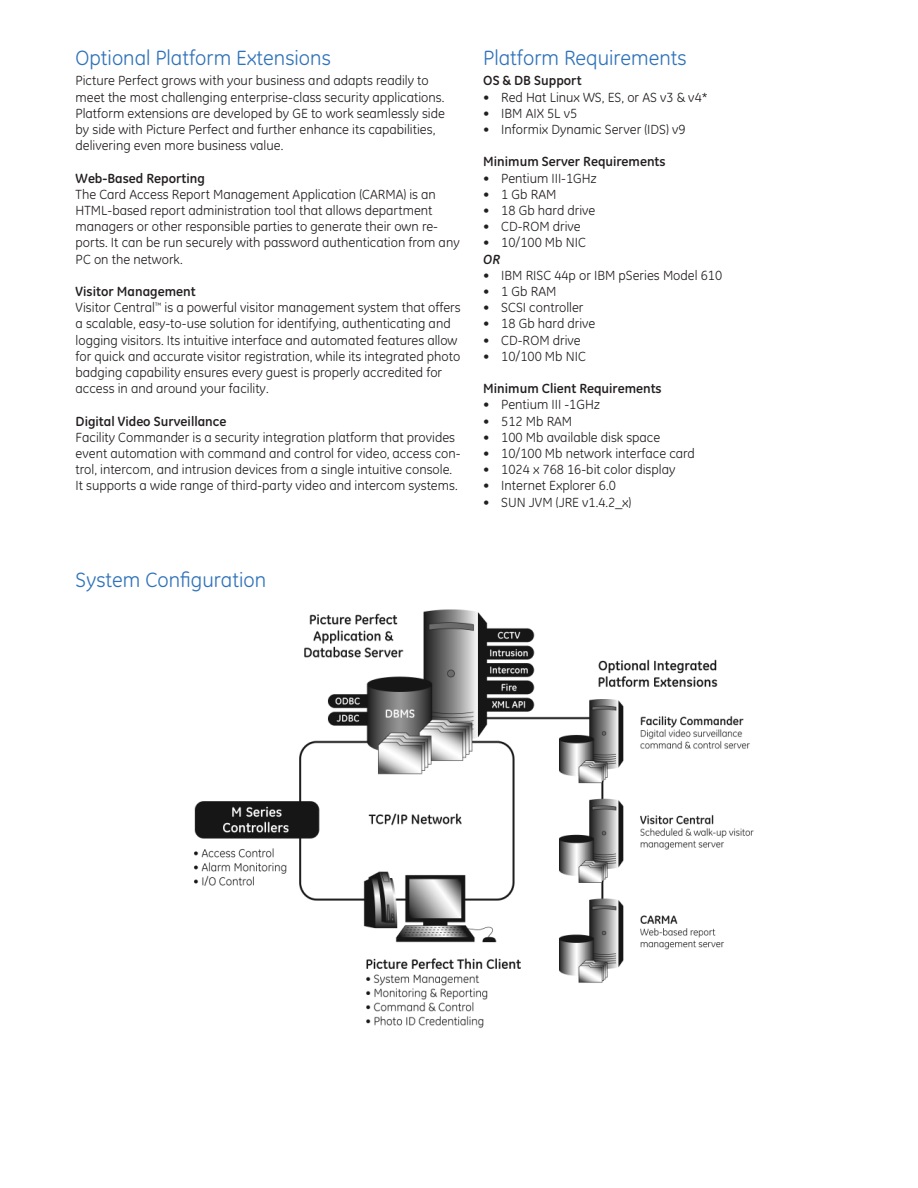
<style>
.page{position:relative;width:918px;height:1188px;background:#fff}
.page>*{position:absolute;margin:0;border:0;box-sizing:border-box;transform-origin:0 0}
.HEAD{font:21px "GE Inspira";color:#3073ba}
.BODY{font:13.5px/16.2px "GE Inspira";color:#231f20;text-align:justify}
.Features{font:13.5px "GE Inspira";color:#231f20}
.BODY-2{font:700 13.5px "GE Inspira";color:#231f20}
.BODY-3{font:italic 700 13.5px "GE Inspira";color:#231f20}
</style>
<div class="page">
<img style="left:194px;top:609px;width:560px;height:419px">
<p class="HEAD" style="left:76px;top:46px;width:257px">Optional Platform Extensions</p>
<p class="BODY" style="left:76px;top:73px;width:371px;text-align:left">Picture Perfect grows with your business and adapts readily to meet the most challenging enterprise-class security applications.<br>Platform extensions are developed by GE to work seamlessly side by side with Picture Perfect and further enhance its capabilities, delivering even more business value.</p>
<p class="BODY-2" style="left:76px;top:169px;width:131px">Web-Based Reporting</p>
<p class="BODY" style="left:76px;top:186px;width:386px;text-align:left">The Card Access Report Management Application (CARMA) is an HTML-based report administration tool that allows department managers or other responsible parties to generate their own re&shy;ports. It can be run securely with password authentication from any PC on the network.</p>
<p class="BODY-2" style="left:76px;top:283px;width:121px">Visitor Management</p>
<p class="BODY" style="left:76px;top:300px;width:387px;text-align:left">Visitor Central<sup>™</sup> is a powerful visitor management system that offers a scalable, easy-to-use solution for identifying, authenticating and logging visitors. Its intuitive interface and automated features allow for quick and accurate visitor registration, while its integrated photo badging capability ensures every guest is properly accredited for access in and around your facility.</p>
<p class="BODY-2" style="left:76px;top:412px;width:152px">Digital Video Surveillance</p>
<p class="BODY" style="left:76px;top:429px;width:387px;text-align:left">Facility Commander is a security integration platform that provides event automation with command and control for video, access con&shy;trol, intercom, and intrusion devices from a single intuitive console.<br>It supports a wide range of third-party video and intercom systems.</p>
<p class="HEAD" style="left:483px;top:46px;width:205px">Platform Requirements</p>
<p class="BODY-2" style="left:483px;top:72px;width:100px">OS &amp; DB Support</p>
<p class="Features" style="left:501px;top:89px;width:208px">Red Hat Linux WS, ES, or AS v3 &amp; v4*</p>
<p class="Features" style="left:501px;top:106px;width:77px">IBM AIX 5L v5</p>
<p class="Features" style="left:501px;top:122px;width:186px">Informix Dynamic Server (IDS) v9</p>
<p class="BODY-2" style="left:483px;top:153px;width:184px">Minimum Server Requirements</p>
<p class="Features" style="left:501px;top:170px;width:97px">Pentium III-1GHz</p>
<p class="Features" style="left:501px;top:187px;width:57px">1 Gb RAM</p>
<p class="Features" style="left:501px;top:203px;width:96px">18 Gb hard drive</p>
<p class="Features" style="left:501px;top:219px;width:81px">CD-ROM drive</p>
<p class="Features" style="left:501px;top:235px;width:86px">10/100 Mb NIC</p>
<p class="BODY-3" style="left:483px;top:250px;width:18px">OR</p>
<p class="Features" style="left:501px;top:268px;width:222px">IBM RISC 44p or IBM pSeries Model 610</p>
<p class="Features" style="left:501px;top:284px;width:57px">1 Gb RAM</p>
<p class="Features" style="left:501px;top:300px;width:84px">SCSI controller</p>
<p class="Features" style="left:501px;top:316px;width:96px">18 Gb hard drive</p>
<p class="Features" style="left:501px;top:332px;width:81px">CD-ROM drive</p>
<p class="Features" style="left:501px;top:349px;width:86px">10/100 Mb NIC</p>
<p class="BODY-2" style="left:483px;top:380px;width:180px">Minimum Client Requirements</p>
<p class="Features" style="left:501px;top:397px;width:100px">Pentium III -1GHz</p>
<p class="Features" style="left:501px;top:413px;width:73px">512 Mb RAM</p>
<p class="Features" style="left:501px;top:430px;width:161px">100 Mb available disk space</p>
<p class="Features" style="left:501px;top:446px;width:195px">10/100 Mb network interface card</p>
<p class="Features" style="left:501px;top:462px;width:176px">1024 x 768 16-bit color display</p>
<p class="Features" style="left:501px;top:478px;width:116px">Internet Explorer 6.0</p>
<p class="Features" style="left:501px;top:494px;width:132px">SUN JVM (JRE v1.4.2_x)</p>
<p class="BODY" style="left:483px;top:89px;width:8px">• • •</p>
<p class="BODY" style="left:483px;top:170px;width:8px">• • • • •</p>
<p class="BODY" style="left:483px;top:267px;width:8px">• • • • • •</p>
<p class="BODY" style="left:483px;top:397px;width:8px">• • • • • • •</p>
<p class="HEAD" style="left:76px;top:568px;width:192px">System Configuration</p>
</div>
